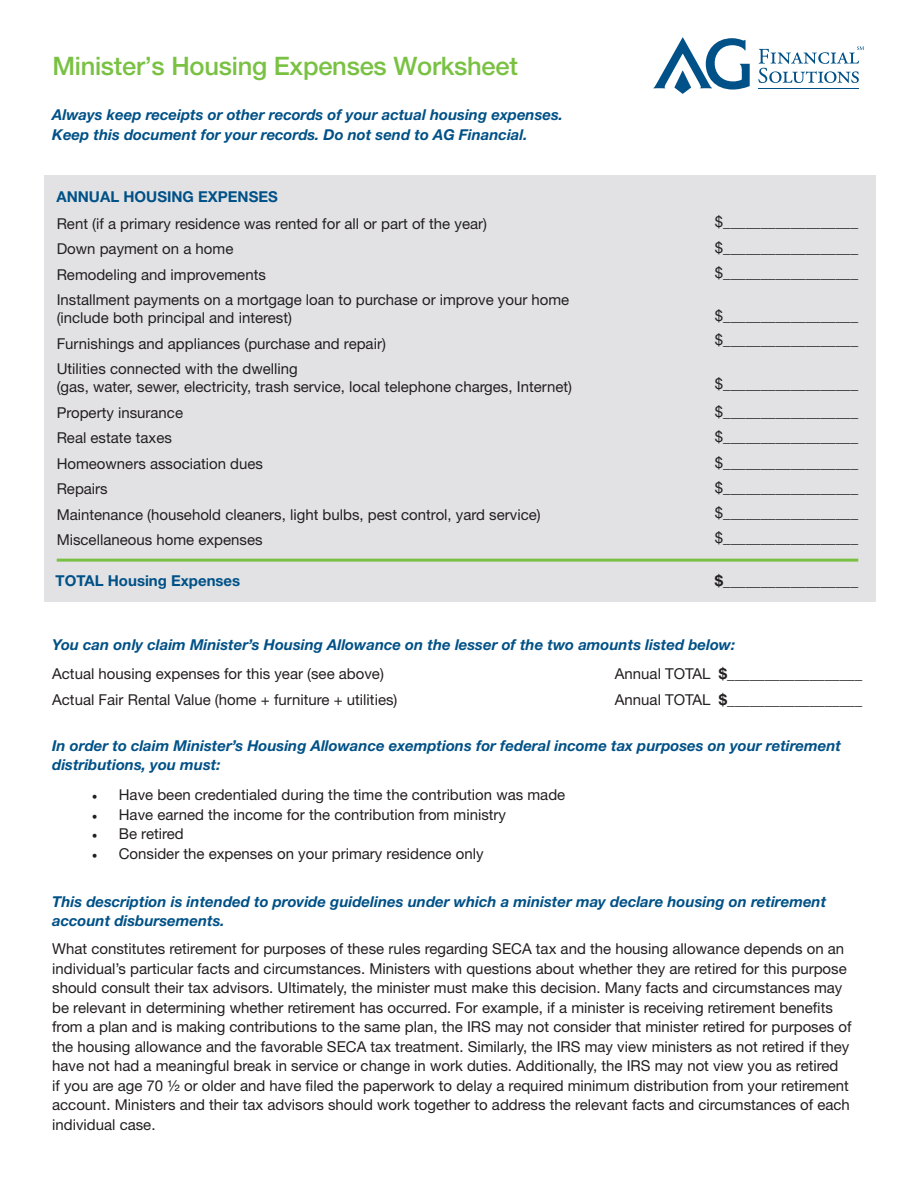
<style>
.page{position:relative;width:918px;height:1188px;background:#fff}
.page>*{position:absolute;margin:0;border:0;box-sizing:border-box;transform-origin:0 0}
.t1{font:500 25.5px "Helvetica Neue LT Std";letter-spacing:-.01em;color:#79c142}
.t2{font:15px/19.5px "Helvetica Neue LT Std";color:#231f20}
.t3{font:italic 700 15px/19.5px "Helvetica Neue LT Std";color:#005187}
.t4{font:700 15px "Helvetica Neue LT Std";color:#231f20}
.t5{font:700 15px "Helvetica Neue LT Std";color:#005187}
.s1{font-weight:400}
.s2{font-family:"Minion Pro"}
</style>
<div class="page">
<div style="left:44px;top:175px;width:832px;height:427px;background:#e2e2e4"></div>
<svg style="left:653px;top:38px;width:97px;height:56px"></svg>
<hr style="left:758px;top:88px;width:101px;height:1px;background:#005187">
<svg style="left:758px;top:46px;width:106px;height:37px"></svg>
<hr style="left:57px;top:559px;width:801px;height:3px;background:#79c142">
<p class="t1" style="left:52px;top:50px;width:467px">Minister’s Housing Expenses Worksheet</p>
<p class="t3" style="left:52px;top:105px;width:512px">Always keep receipts or other records of your actual housing expenses.</p>
<p class="t3" style="left:52px;top:124px;width:477px">Keep this document for your records. Do not send to AG Financial.</p>
<p class="t5" style="left:56px;top:187px;width:223px">ANNUAL HOUSING EXPENSES</p>
<p class="t2" style="left:715px;top:212px;width:145px">$__________________</p>
<p class="t2" style="left:715px;top:237px;width:145px">$__________________</p>
<p class="t2" style="left:715px;top:263px;width:145px">$__________________</p>
<p class="t2" style="left:715px;top:306px;width:145px">$__________________</p>
<p class="t2" style="left:715px;top:330px;width:145px">$__________________</p>
<p class="t2" style="left:715px;top:373px;width:145px">$__________________</p>
<p class="t2" style="left:715px;top:402px;width:145px">$__________________</p>
<p class="t2" style="left:715px;top:427px;width:145px">$__________________</p>
<p class="t2" style="left:715px;top:452px;width:145px">$__________________</p>
<p class="t2" style="left:715px;top:478px;width:145px">$__________________</p>
<p class="t2" style="left:715px;top:503px;width:145px">$__________________</p>
<p class="t2" style="left:715px;top:527px;width:145px">$__________________</p>
<p class="t2" style="left:57px;top:214px;width:432px">Rent (if a primary residence was rented for all or part of the year)</p>
<p class="t2" style="left:57px;top:239px;width:178px">Down payment on a home</p>
<p class="t2" style="left:57px;top:265px;width:211px">Remodeling and improvements</p>
<p class="t2" style="left:57px;top:291px;width:514px;line-height:18px">Installment payments on a mortgage loan to purchase or improve your home (include both principal and interest)</p>
<p class="t2" style="left:57px;top:334px;width:331px">Furnishings and appliances (purchase and repair)</p>
<p class="t2" style="left:57px;top:359px;width:243px">Utilities connected with the dwelling</p>
<p class="t2" style="left:57px;top:377px;width:517px">(gas, water, sewer, electricity, trash service, local telephone charges, Internet)</p>
<p class="t2" style="left:57px;top:403px;width:128px">Property insurance</p>
<p class="t2" style="left:57px;top:428px;width:117px">Real estate taxes</p>
<p class="t2" style="left:57px;top:454px;width:208px">Homeowners association dues</p>
<p class="t2" style="left:57px;top:479px;width:53px">Repairs</p>
<p class="t2" style="left:57px;top:505px;width:485px">Maintenance (household cleaners, light bulbs, pest control, yard service)</p>
<p class="t2" style="left:57px;top:530px;width:207px">Miscellaneous home expenses</p>
<p class="t5" style="left:56px;top:571px;width:186px">TOTAL Housing Expenses</p>
<p class="t4" style="left:715px;top:571px;width:145px">$__________________</p>
<p class="t3" style="left:52px;top:635px;width:685px">You can only claim Minister’s Housing Allowance on the lesser of the two amounts listed below:</p>
<p class="t2" style="left:52px;top:664px;width:333px">Actual housing expenses for this year (see above)</p>
<p class="t2" style="left:52px;top:689px;width:347px">Actual Fair Rental Value (home + furniture + utilities)</p>
<p class="t4" style="left:615px;top:665px;width:249px"><span class="s1">Annual TOTAL</span> $__________________</p>
<p class="t4" style="left:615px;top:690px;width:249px"><span class="s1">Annual TOTAL</span> $__________________</p>
<p class="t3" style="left:52px;top:736px;width:790px">In order to claim Minister’s Housing Allowance exemptions for federal income tax purposes on your retirement distributions, you must:</p>
<p class="t2" style="left:92px;top:785px;width:475px"><span class="s2">•</span> Have been credentialed during the time the contribution was made</p>
<p class="t2" style="left:92px;top:805px;width:416px"><span class="s2">•</span> Have earned the income for the contribution from ministry</p>
<p class="t2" style="left:92px;top:824px;width:94px"><span class="s2">•</span> Be retired</p>
<p class="t2" style="left:92px;top:844px;width:393px"><span class="s2">•</span> Consider the expenses on your primary residence only</p>
<p class="t3" style="left:52px;top:892px;width:776px">This description is intended to provide guidelines under which a minister may declare housing on retirement account disbursements.</p>
<p class="t2" style="left:52px;top:939px;width:801px">What constitutes retirement for purposes of these rules regarding SECA tax and the housing allowance depends on an individual’s particular facts and circumstances. Ministers with questions about whether they are retired for this purpose should consult their tax advisors. Ultimately, the minister must make this decision. Many facts and circumstances may be relevant in determining whether retirement has occurred. For example, if a minister is receiving retirement benefits from a plan and is making contributions to the same plan, the IRS may not consider that minister retired for purposes of the housing allowance and the favorable SECA tax treatment. Similarly, the IRS may view ministers as not retired if they have not had a meaningful break in service or change in work duties. Additionally, the IRS may not view you as retired<br>if you are age 70 ½ or older and have filed the paperwork to delay a required minimum distribution from your retirement account. Ministers and their tax advisors should work together to address the relevant facts and circumstances of each individual case.</p>
</div>
